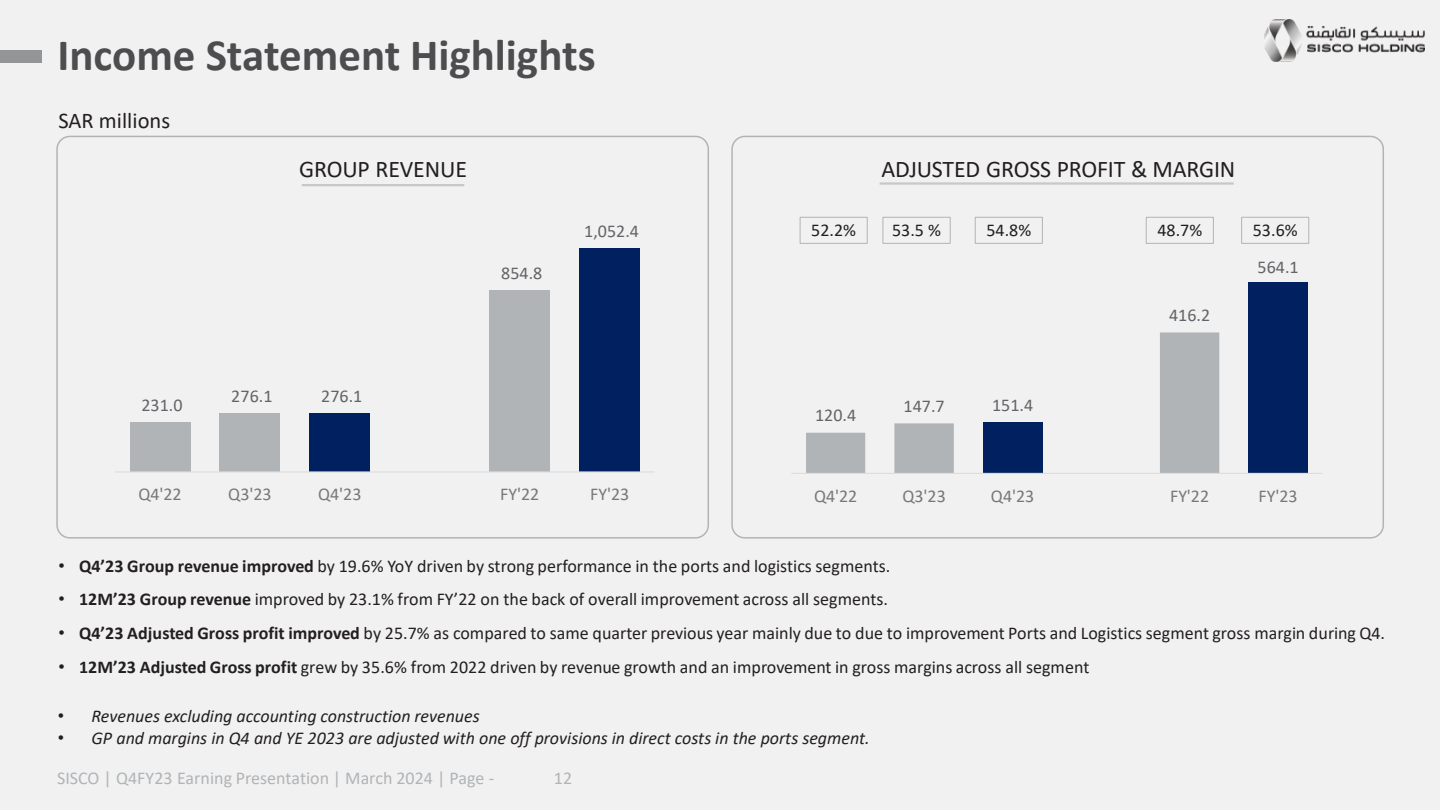
<style>
.page{position:relative;width:1440px;height:810px;background:#f1f1f2}
.page>*{position:absolute;margin:0;border:0;box-sizing:border-box;transform-origin:0 0}
.t1{font:700 45px "Calibri";color:#4d4d4f}
.t2{font:24px "Calibri";letter-spacing:-.01em;color:#231f20}
.t3{font:22.5px "Calibri";letter-spacing:.005em;color:#231f20}
.t4{font:18px "Calibri";color:#231f20}
.t5{font:italic 18px "Calibri";letter-spacing:-.005em;color:#231f20}
.t6{font:18px "Calibri";letter-spacing:.005em;color:#636467}
.t7{font:18px "Calibri";color:#77787b}
.t8{font:18px "Calibri";color:#b1b4b6}
.s1{font-family:"Arial"}
.s2{font-weight:700}
.s3{font-family:"Arial";font-style:normal}
</style>
<div class="page">
<div style="left:0;top:50px;width:41px;height:13px;background:#939597"></div>
<div style="left:56px;top:136px;width:653px;height:403px;border:2px solid #b1b4b6;border-radius:13px"></div>
<div style="left:731px;top:136px;width:653px;height:403px;border:2px solid #b1b4b6;border-radius:13px"></div>
<div style="left:1248px;top:282px;width:60px;height:191px;background:#002060"></div>
<svg style="left:806px;top:332px;width:413px;height:141px"></svg>
<hr style="left:791px;top:473px;width:531px;height:1px;background:#dcddde">
<div style="left:130px;top:423px;width:60px;height:49px;background:#b1b4b6"></div>
<div style="left:220px;top:413px;width:60px;height:59px;background:#b1b4b6"></div>
<div style="left:310px;top:413px;width:60px;height:59px;background:#002060"></div>
<div style="left:490px;top:291px;width:60px;height:181px;background:#b1b4b6"></div>
<div style="left:580px;top:249px;width:60px;height:223px;background:#002060"></div>
<hr style="left:115px;top:471px;width:540px;height:2px;background:#dcddde">
<div style="left:800px;top:217px;width:67px;height:27px;border:1px solid #b1b4b6"></div>
<div style="left:883px;top:217px;width:67px;height:27px;border:1px solid #b1b4b6"></div>
<div style="left:975px;top:217px;width:68px;height:27px;border:1px solid #b1b4b6"></div>
<div style="left:1241px;top:217px;width:68px;height:27px;border:1px solid #b1b4b6"></div>
<div style="left:1146px;top:217px;width:68px;height:27px;border:1px solid #b1b4b6"></div>
<hr style="left:302px;top:184px;width:162px;height:2px;background:#c6c8ca">
<hr style="left:880px;top:182px;width:354px;height:3px;background:#c6c8ca">
<img style="left:1264px;top:19px;width:161px;height:43px">
<h1 class="t1" style="left:57px;top:23px;width:540px">Income Statement Highlights</h1>
<p class="t3" style="left:58px;top:105px;width:113px">SAR millions</p>
<p class="t6" style="left:141px;top:393px;width:43px">231.0</p>
<h2 class="t2" style="left:299px;top:152px;width:169px">GROUP REVENUE</h2>
<h2 class="t2" style="left:881px;top:152px;width:356px">ADJUSTED GROSS PROFIT &amp; MARGIN</h2>
<p class="t6" style="left:231px;top:383px;width:43px">276.1</p>
<p class="t6" style="left:321px;top:383px;width:43px">276.1</p>
<p class="t6" style="left:501px;top:261px;width:43px">854.8</p>
<p class="t6" style="left:584px;top:219px;width:56px">1,052.4</p>
<p class="t4" style="left:811px;top:218px;width:46px">52.2%</p>
<p class="t4" style="left:892px;top:218px;width:51px">53.5 %</p>
<p class="t4" style="left:986px;top:218px;width:46px">54.8%</p>
<p class="t4" style="left:1157px;top:218px;width:46px">48.7%</p>
<p class="t4" style="left:1253px;top:218px;width:46px">53.6%</p>
<p class="t6" style="left:815px;top:403px;width:43px">120.4</p>
<p class="t6" style="left:904px;top:393px;width:43px">147.7</p>
<p class="t6" style="left:992px;top:392px;width:43px">151.4</p>
<p class="t6" style="left:1169px;top:303px;width:43px">416.2</p>
<p class="t6" style="left:1258px;top:255px;width:43px">564.1</p>
<p class="t7" style="left:138px;top:482px;width:45px">Q4'22</p>
<p class="t7" style="left:228px;top:482px;width:45px">Q3'23</p>
<p class="t7" style="left:318px;top:482px;width:45px">Q4'23</p>
<p class="t7" style="left:500px;top:482px;width:41px">FY'22</p>
<p class="t7" style="left:590px;top:482px;width:41px">FY'23</p>
<p class="t7" style="left:814px;top:483px;width:45px">Q4'22</p>
<p class="t7" style="left:903px;top:483px;width:45px">Q3'23</p>
<p class="t7" style="left:991px;top:483px;width:45px">Q4'23</p>
<p class="t7" style="left:1170px;top:483px;width:41px">FY'22</p>
<p class="t7" style="left:1259px;top:483px;width:41px">FY'23</p>
<p class="t4" style="left:59px;top:553px;width:833px"><span class="s1">•</span> <span class="s2">Q4’23 Group revenue improved</span> by 19.6% YoY driven by strong performance in the ports and logistics segments.</p>
<p class="t4" style="left:59px;top:587px;width:831px"><span class="s1">•</span> <span class="s2">12M’23 Group revenue</span> improved by 23.1% from FY’22 on the back of overall improvement across all segments.</p>
<p class="t4" style="left:59px;top:620px;width:1328px"><span class="s1">•</span> <span class="s2">Q4’23 Adjusted Gross profit improved</span> by 25.7% as compared to same quarter previous year mainly due to due to improvement Ports and Logistics segment gross margin during Q4.</p>
<p class="t4" style="left:59px;top:654px;width:1032px"><span class="s1">•</span> <span class="s2">12M’23 Adjusted Gross profit</span> grew by 35.6% from 2022 driven by revenue growth and an improvement in gross margins across all segment</p>
<p class="t5" style="left:58px;top:704px;width:424px"><span class="s3">•</span> Revenues excluding accounting construction revenues</p>
<p class="t5" style="left:58px;top:726px;width:814px"><span class="s3">•</span> GP and margins in Q4 and YE 2023 are adjusted with one off provisions in direct costs in the ports segment.</p>
<p class="t8" style="left:57px;top:766px;width:438px">SISCO | Q4FY23 Earning Presentation | March 2024 | Page -</p>
<p class="t8" style="left:554px;top:766px;width:20px">12</p>
</div>
